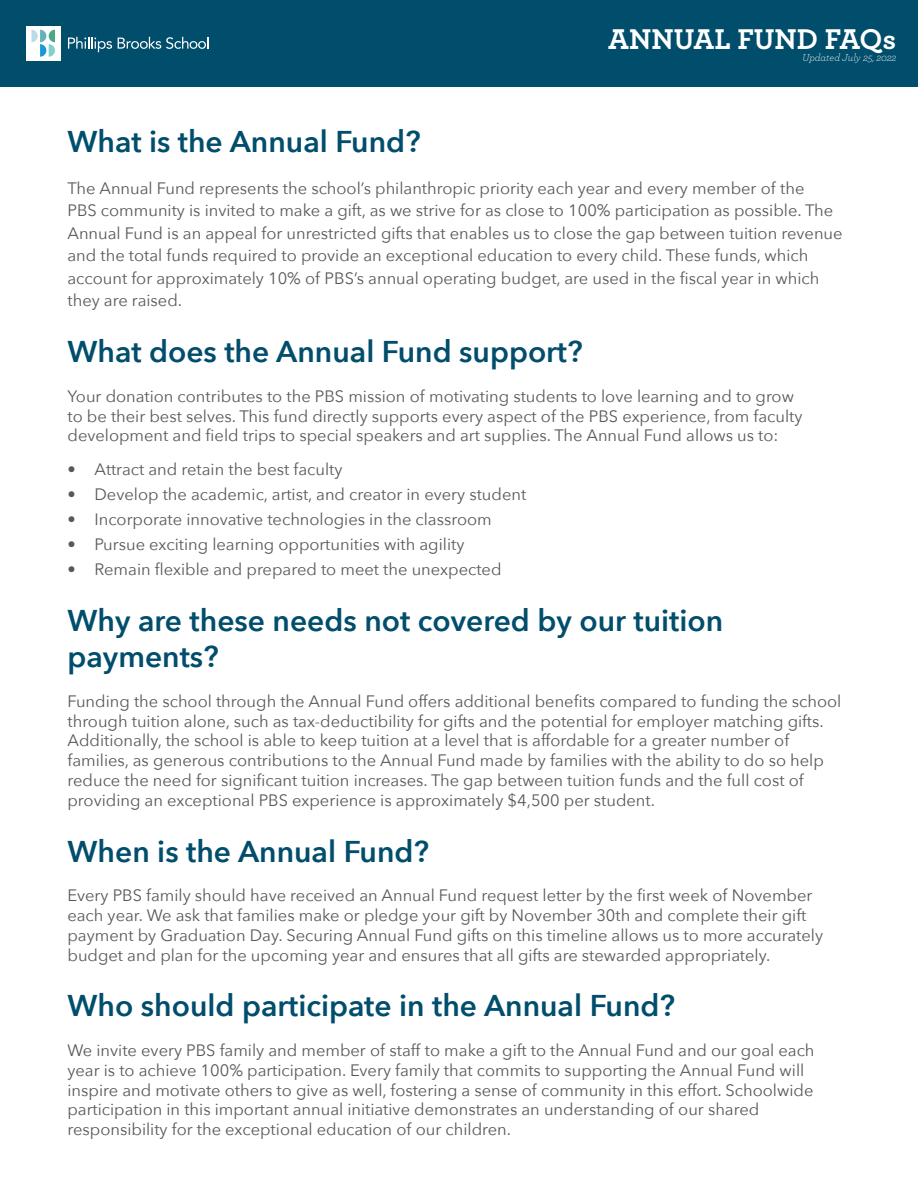
<style>
.page{position:relative;width:918px;height:1188px;background:#fff}
.page>*{position:absolute;margin:0;border:0;box-sizing:border-box;transform-origin:0 0}
.t1{font:600 30px/36px "Avenir Next";color:#004d6c}
.t2{font:700 30px "Archer";color:#fff}
.t3{font:16.5px/19.8px "Avenir Next";color:#57585a}
.t4{font:italic 300 10.5px "Archer";color:#fff}
</style>
<div class="page">
<div style="left:0;top:0;width:918px;height:86px;background:#004d6c"></div>
<svg style="left:68px;top:37px;width:44px;height:15px"></svg>
<svg style="left:118px;top:37px;width:91px;height:12px"></svg>
<div style="left:26px;top:26px;width:35px;height:35px;background:#fff"></div>
<svg style="left:31px;top:30px;width:24px;height:27px"></svg>
<h1 class="t2" style="left:608px;top:15px;width:290px">ANNUAL FUND FAQs</h1>
<p class="t4" style="left:802px;top:51px;width:96px">Updated July 25, 2022</p>
<p class="t1" style="left:68px;top:122px;width:355px">What is the Annual Fund?</p>
<p class="t3" style="left:68px;top:176px;width:777px;line-height:22.5px">The Annual Fund represents the school’s philanthropic priority each year and every member of the<br>PBS community is invited to make a gift, as we strive for as close to 100% participation as possible. The Annual Fund is an appeal for unrestricted gifts that enables us to close the gap between tuition revenue and the total funds required to provide an exceptional education to every child. These funds, which account for approximately 10% of PBS’s annual operating budget, are used in the fiscal year in which they are raised.</p>
<p class="t1" style="left:68px;top:333px;width:517px">What does the Annual Fund support?</p>
<p class="t3" style="left:68px;top:385px;width:737px">Your donation contributes to the PBS mission of motivating students to love learning and to grow to be their best selves. This fund directly supports every aspect of the PBS experience, from faculty development and field trips to special speakers and art supplies. The Annual Fund allows us to:</p>
<p class="t3" style="left:68px;top:458px;width:276px">• Attract and retain the best faculty</p>
<p class="t3" style="left:68px;top:483px;width:460px">• Develop the academic, artist, and creator in every student</p>
<p class="t3" style="left:68px;top:509px;width:426px">• Incorporate innovative technologies in the classroom</p>
<p class="t3" style="left:68px;top:534px;width:398px">• Pursue exciting learning opportunities with agility</p>
<p class="t3" style="left:68px;top:559px;width:436px">• Remain flexible and prepared to meet the unexpected</p>
<p class="t1" style="left:68px;top:602px;width:657px">Why are these needs not covered by our tuition payments?</p>
<p class="t3" style="left:68px;top:690px;width:775px">Funding the school through the Annual Fund offers additional benefits compared to funding the school through tuition alone, such as tax-deductibility for gifts and the potential for employer matching gifts.<br>Additionally, the school is able to keep tuition at a level that is affordable for a greater number of families, as generous contributions to the Annual Fund made by families with the ability to do so help reduce the need for significant tuition increases. The gap between tuition funds and the full cost of providing an exceptional PBS experience is approximately $4,500 per student.</p>
<p class="t1" style="left:68px;top:832px;width:363px">When is the Annual Fund?</p>
<p class="t3" style="left:68px;top:885px;width:757px">Every PBS family should have received an Annual Fund request letter by the first week of November each year. We ask that families make or pledge your gift by November 30th and complete their gift payment by Graduation Day. Securing Annual Fund gifts on this timeline allows us to more accurately budget and plan for the upcoming year and ensures that all gifts are stewarded appropriately.</p>
<p class="t1" style="left:68px;top:987px;width:609px">Who should participate in the Annual Fund?</p>
<p class="t3" style="left:68px;top:1040px;width:749px">We invite every PBS family and member of staff to make a gift to the Annual Fund and our goal each year is to achieve 100% participation. Every family that commits to supporting the Annual Fund will inspire and motivate others to give as well, fostering a sense of community in this effort. Schoolwide participation in this important annual initiative demonstrates an understanding of our shared responsibility for the exceptional education of our children.</p>
</div>
